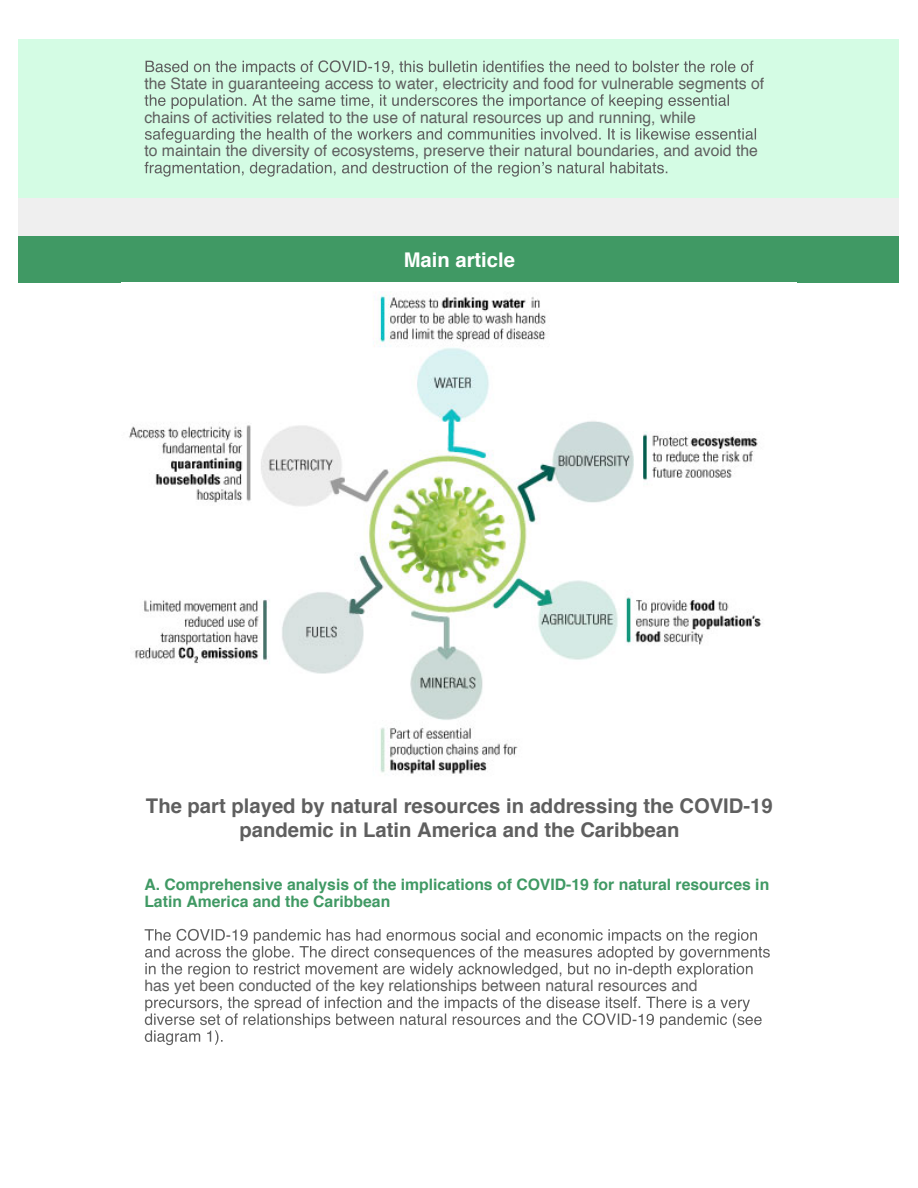
<style>
.page{position:relative;width:918px;height:1188px;background:#fff}
.page>*{position:absolute;margin:0;border:0;box-sizing:border-box;transform-origin:0 0}
.t1{font:700 20.25px/23.7px "Helvetica";color:#5f5f5f;text-align:center}
.t2{font:700 20.25px "Helvetica";color:#fff}
.t3{font:15.75px/33.8px "Helvetica";color:#5f5f5f}
.t4{font:700 15.75px/16.8px "Helvetica";color:#409964}
</style>
<div class="page">
<div style="left:18px;top:39px;width:881px;height:159px;background:#d4fce4"></div>
<div style="left:18px;top:198px;width:881px;height:38px;background:#efefef"></div>
<div style="left:18px;top:236px;width:881px;height:46px;background:#409964"></div>
<svg style="left:146px;top:60px;width:607px;height:15px"></svg>
<svg style="left:145px;top:94px;width:584px;height:15px"></svg>
<svg style="left:145px;top:128px;width:611px;height:15px"></svg>
<svg style="left:145px;top:162px;width:522px;height:15px"></svg>
<img style="left:128px;top:295px;width:635px;height:479px">
<svg style="left:145px;top:929px;width:625px;height:49px"></svg>
<svg style="left:145px;top:996px;width:617px;height:49px"></svg>
<p class="t3" style="left:144px;top:67px;width:621px">the State in guaranteeing access to water, electricity and food for vulnerable segments of chains of activities related to the use of natural resources up and running, while<br>to maintain the diversity of ecosystems, preserve their natural boundaries, and avoid the</p>
<p class="t2" style="left:404px;top:243px;width:113px">Main article</p>
<p class="t1" style="left:146px;top:795px;width:628px">The part played by natural resources in addressing the COVID-19 pandemic in Latin America and the Caribbean</p>
<p class="t4" style="left:144px;top:876px;width:626px">A. Comprehensive analysis of the implications of COVID-19 for natural resources in<br>Latin America and the Caribbean</p>
<p class="t3" style="left:144px;top:969px;width:555px">has yet been conducted of the key relationships between natural resources and</p>
</div>
